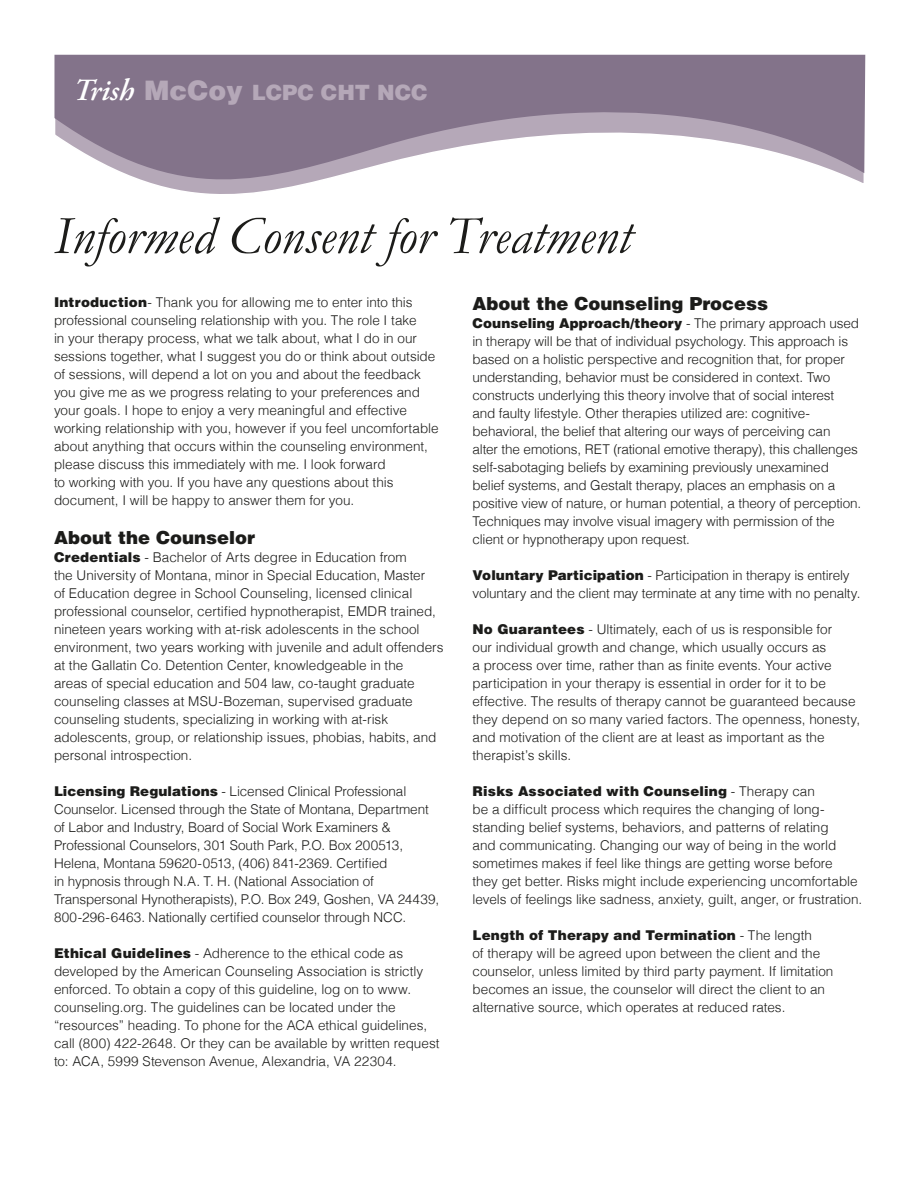
<style>
.page{position:relative;width:918px;height:1188px;background:#fff}
.page>*{position:absolute;margin:0;border:0;box-sizing:border-box;transform-origin:0 0}
.Head_italic{font:italic 54px "Garamond";color:#1c1c1a}
.t1{font:900 21.15px "Helvetica";color:#b5a8b8}
.Subhead_1{font:900 18px "Helvetica";color:#1c1c1a}
.Body_Text{font:300 13.5px/18px "Helvetica";letter-spacing:-.005em;color:#1c1c1a}
.s1{font-family:"Adobe Garamond Pro";font-weight:600;font-style:italic;font-size:30.75px;color:#fff}
.s2{font-size:26.85px}
.s3{font-weight:900}
</style>
<div class="page">
<svg style="left:54px;top:55px;width:811px;height:139px;fill:#83738a"></svg>
<h2 class="t1" style="left:73px;top:79px;width:356px"><span class="s1">Trish</span> <span class="s2">McCoy</span> LCPC CHT NCC</h2>
<p class="Head_italic" style="left:54px;top:203px;width:579px">Informed Consent for Treatment</p>
<p class="Body_Text" style="left:54px;top:292px;width:386px"><span class="s3">Introduction</span>- Thank you for allowing me to enter into this professional counseling relationship with you. The role I take<br>in your therapy process, what we talk about, what I do in our sessions together, what I suggest you do or think about outside of sessions, will depend a lot on you and about the feedback you give me as we progress relating to your preferences and your goals. I hope to enjoy a very meaningful and effective working relationship with you, however if you feel uncomfortable about anything that occurs within the counseling environment, please discuss this immediately with me. I look forward<br>to working with you. If you have any questions about this document, I will be happy to answer them for you.</p>
<p class="Subhead_1" style="left:54px;top:526px;width:203px">About the Counselor</p>
<p class="Body_Text" style="left:54px;top:547px;width:391px"><span class="s3">Credentials</span> - Bachelor of Arts degree in Education from<br>the University of Montana, minor in Special Education, Master<br>of Education degree in School Counseling, licensed clinical professional counselor, certified hypnotherapist, EMDR trained, nineteen years working with at-risk adolescents in the school environment, two years working with juvenile and adult offenders at the Gallatin Co. Detention Center, knowledgeable in the<br>areas of special education and 504 law, co-taught graduate counseling classes at MSU-Bozeman, supervised graduate counseling students, specializing in working with at-risk adolescents, group, or relationship issues, phobias, habits, and personal introspection.</p>
<p class="Body_Text" style="left:54px;top:781px;width:387px"><span class="s3">Licensing Regulations</span> - Licensed Clinical Professional Counselor. Licensed through the State of Montana, Department of Labor and Industry, Board of Social Work Examiners &amp; Professional Counselors, 301 South Park, P.O. Box 200513, Helena, Montana 59620-0513, (406) 841-2369. Certified<br>in hypnosis through N.A. T. H. (National Association of Transpersonal Hynotherapists), P.O. Box 249, Goshen, VA 24439, 800-296-6463. Nationally certified counselor through NCC.</p>
<p class="Body_Text" style="left:54px;top:943px;width:387px"><span class="s3">Ethical Guidelines</span> - Adherence to the ethical code as developed by the American Counseling Association is strictly enforced. To obtain a copy of this guideline, log on to www. counseling.org. The guidelines can be located under the “resources” heading. To phone for the ACA ethical guidelines, call (800) 422-2648. Or they can be available by written request to: ACA, 5999 Stevenson Avenue, Alexandria, VA 22304.</p>
<p class="Subhead_1" style="left:472px;top:292px;width:297px">About the Counseling Process</p>
<p class="Body_Text" style="left:472px;top:313px;width:390px"><span class="s3">Counseling Approach/theory</span> - The primary approach used in therapy will be that of individual psychology. This approach is based on a holistic perspective and recognition that, for proper understanding, behavior must be considered in context. Two constructs underlying this theory involve that of social interest<br>and faulty lifestyle. Other therapies utilized are: cognitive&shy;behavioral, the belief that altering our ways of perceiving can<br>alter the emotions, RET (rational emotive therapy), this challenges self-sabotaging beliefs by examining previously unexamined belief systems, and Gestalt therapy, places an emphasis on a positive view of nature, or human potential, a theory of perception.<br>Techniques may involve visual imagery with permission of the client or hypnotherapy upon request.</p>
<p class="Body_Text" style="left:472px;top:565px;width:390px"><span class="s3">Voluntary Participation</span> - Participation in therapy is entirely voluntary and the client may terminate at any time with no penalty.</p>
<p class="Body_Text" style="left:472px;top:619px;width:389px"><span class="s3">No Guarantees</span> - Ultimately, each of us is responsible for<br>our individual growth and change, which usually occurs as<br>a process over time, rather than as finite events. Your active participation in your therapy is essential in order for it to be effective. The results of therapy cannot be guaranteed because they depend on so many varied factors. The openness, honesty, and motivation of the client are at least as important as the therapist’s skills.</p>
<p class="Body_Text" style="left:472px;top:781px;width:391px"><span class="s3">Risks Associated with Counseling</span> - Therapy can<br>be a difficult process which requires the changing of long&shy;standing belief systems, behaviors, and patterns of relating<br>and communicating. Changing our way of being in the world sometimes makes if feel like things are getting worse before<br>they get better. Risks might include experiencing uncomfortable levels of feelings like sadness, anxiety, guilt, anger, or frustration.</p>
<p class="Body_Text" style="left:472px;top:925px;width:362px"><span class="s3">Length of Therapy and Termination</span> - The length<br>of therapy will be agreed upon between the client and the counselor, unless limited by third party payment. If limitation becomes an issue, the counselor will direct the client to an alternative source, which operates at reduced rates.</p>
</div>
